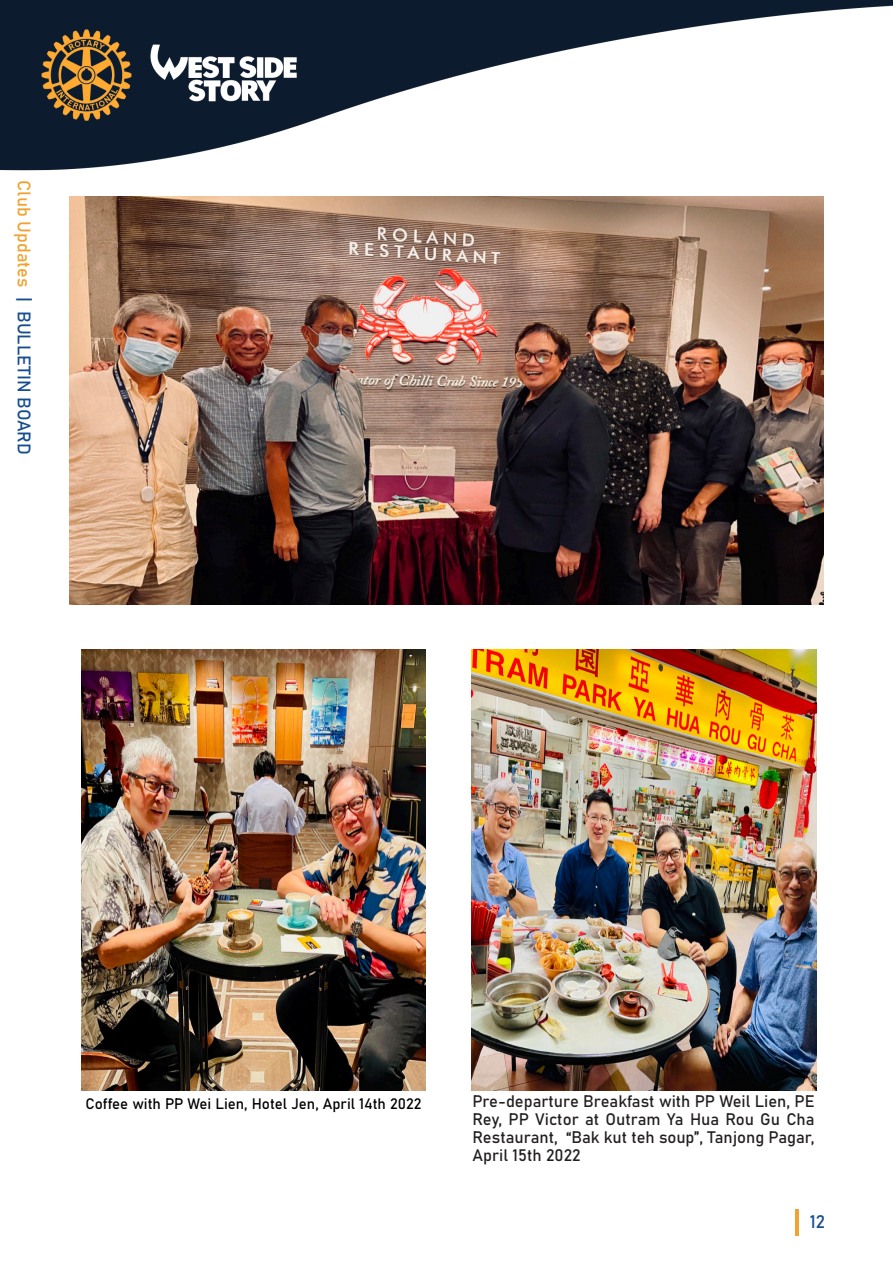
<style>
.page{position:relative;width:893px;height:1263px;background:#fff}
.page>*{position:absolute;margin:0;border:0;box-sizing:border-box;transform-origin:0 0}
.t1{font:18px "Bahnschrift";color:#164d8f}
.t2{font:16.5px/18px "Bahnschrift";color:#231f20;text-align:justify}
.t3{font:15px "Bahnschrift";color:#000}
.s1{color:#f1a332}
</style>
<div class="page">
<hr style="left:795px;top:1209px;width:3px;height:26px;background:#f1a332">
<img style="left:0;top:1px;width:893px;height:170px">
<img style="left:81px;top:649px;width:345px;height:442px">
<img style="left:471px;top:649px;width:345px;height:442px">
<img style="left:70px;top:196px;width:754px;height:408px">
<p class="t1" style="left:38px;top:180px;width:276px;rotate:90deg"><span class="s1">Club Updates</span> | BULLETIN BOARD</p>
<p class="t3" style="left:85px;top:1092px;width:338px">Coffee with PP Wei Lien, Hotel Jen, April 14th 2022</p>
<p class="t2" style="left:472px;top:1091px;width:344px">Pre-departure Breakfast with PP Weil Lien, PE Rey, PP Victor at Outram Ya Hua Rou Gu Cha Restaurant, “Bak kut teh soup”, Tanjong Pagar, April 15th 2022</p>
<p class="t1" style="left:810px;top:1208px;width:17px">12</p>
</div>
